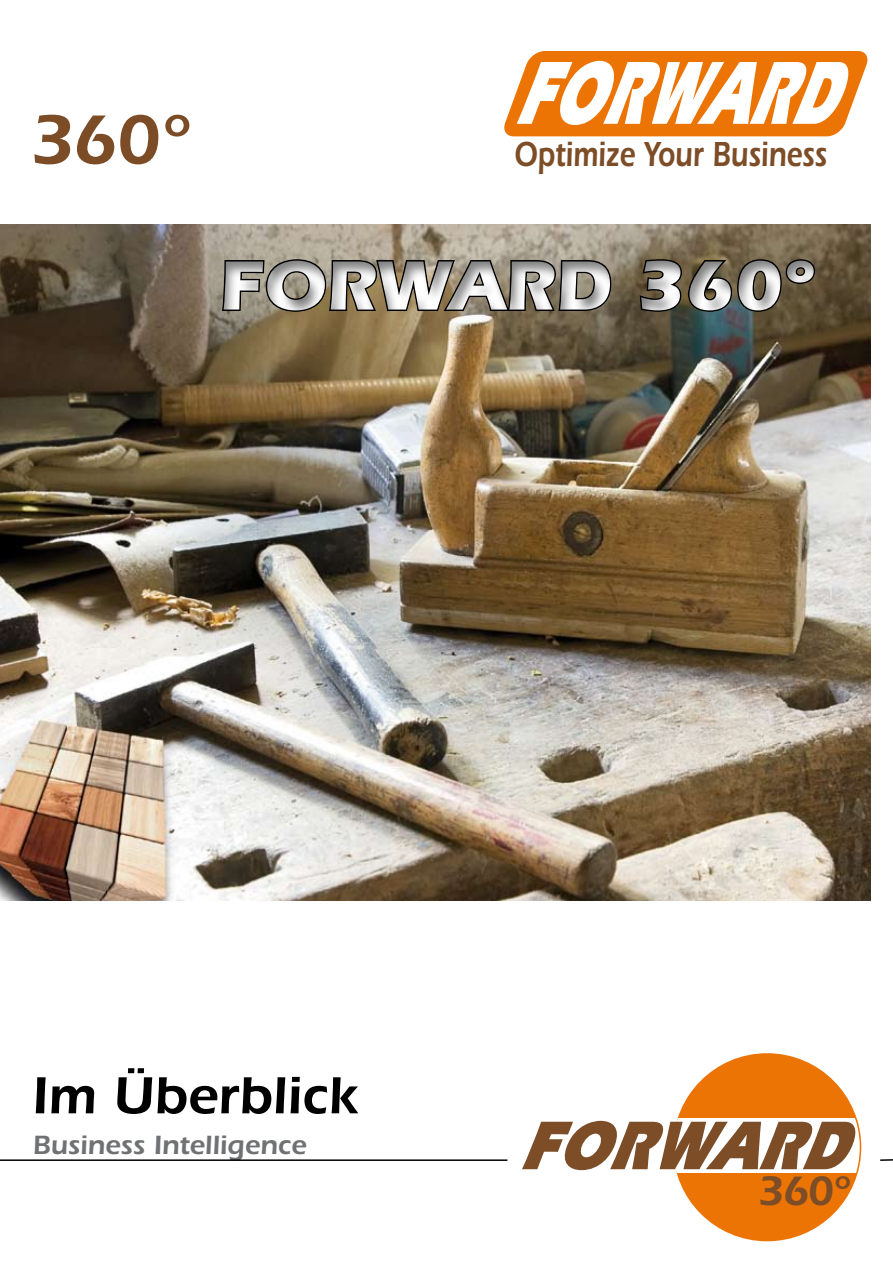
<style>
.page{position:relative;width:893px;height:1263px;background:#fff}
.page>*{position:absolute;margin:0;border:0;box-sizing:border-box;transform-origin:0 0}
.t1{font:italic 900 92.7px "ITC Eras Std";color:#fff;scale:.6 1}
.t2{font:700 72px "ITC Eras Std";color:#fff}
.t3{font:600 72px "ITC Eras Std";color:#7b4c25}
.t4{font:italic 900 71.25px "ITC Eras Std";color:#7c4d26;scale:.8 1}
.t5{font:600 54px "ITC Eras Std";color:#000}
.t6{font:600 42.6px "ITC Eras Std";color:#7c4d26}
.t7{font:600 36px "ITC Eras Std";color:#7c4d26;scale:.78 1}
.t8{font:600 27.3px "ITC Eras Std";color:#707173}
</style>
<div class="page">
<img style="left:0;top:224px;width:871px;height:676px">
<svg style="left:880px;top:1159px;width:13px;height:2px"></svg>
<div style="left:171px;top:237px;width:722px;height:106px;background:#000;opacity:.5"></div>
<hr style="left:0;top:1159px;width:507px;height:2px;background:#000">
<svg style="left:504px;top:51px;width:364px;height:85px;background:#ed7d16"></svg>
<div style="left:673px;top:1053px;width:188px;height:188px;background:#ec7405;border-radius:50%"></div>
<div style="left:673px;top:1118px;width:188px;height:54px;background:#fff"></div>
<svg style="left:855px;top:1118px;width:6px;height:54px"></svg>
<h2 class="t3" style="left:29px;top:98px;width:164px">360°</h2>
<h1 class="t1" style="left:513px;top:40px;width:599px">FORWARD</h1>
<h3 class="t7" style="left:514px;top:133px;width:403px">Optimize Your Business</h3>
<h2 class="t2" style="left:219px;top:244px;width:599px">FORWARD 360°</h2>
<h3 class="t5" style="left:32px;top:1064px;width:327px">Im Überblick</h3>
<p class="t8" style="left:33px;top:1129px;width:275px">Business Intelligence</p>
<h3 class="t4" style="left:518px;top:1105px;width:446px">FORWARD</h3>
<h3 class="t6" style="left:757px;top:1166px;width:95px">360°</h3>
</div>
